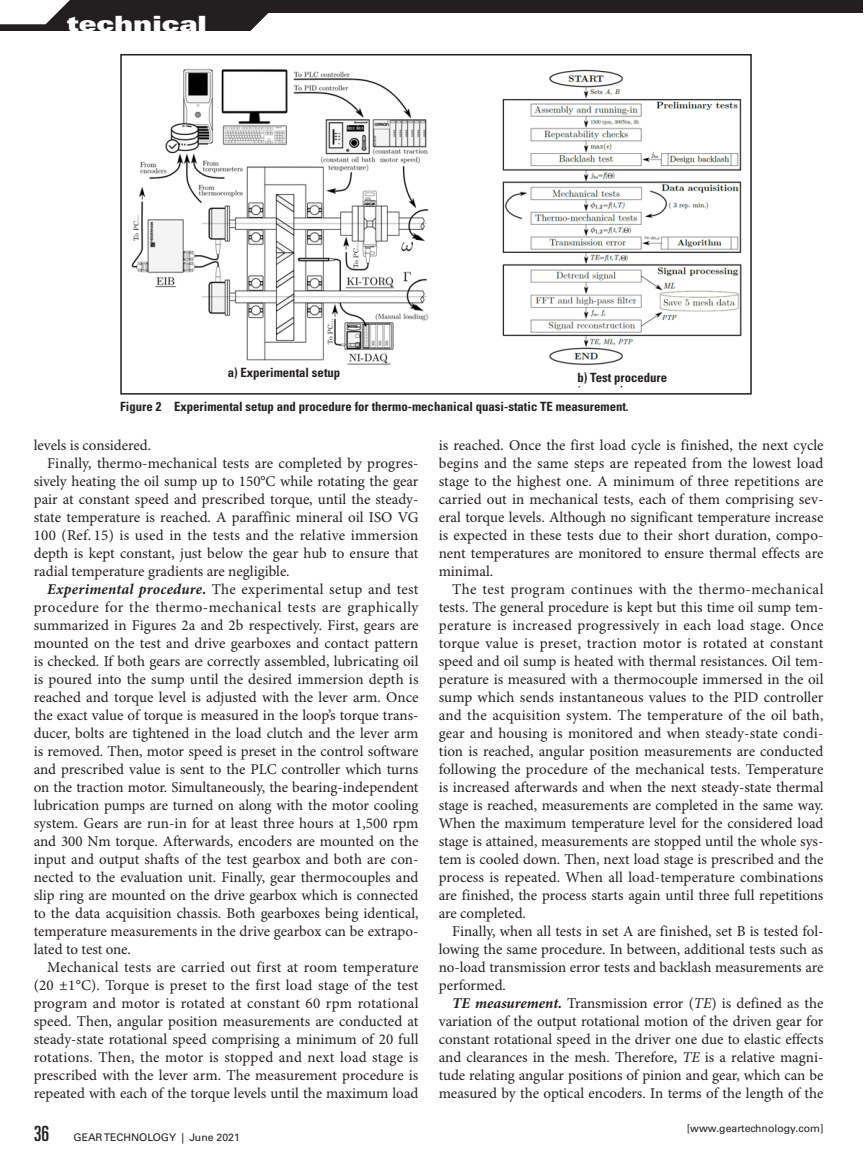
<style>
.page{position:relative;width:864px;height:1161px;background:#fff}
.page>*{position:absolute;margin:0;border:0;box-sizing:border-box;transform-origin:0 0}
.t1{font:21px "Univers LT Std X Black Ex";color:#fff}
.Body_Text{font:15px/18px "Minion Pro";color:#231f20;text-align:justify}
.Figure_Table_Caption{font:700 condensed 12.75px "Univers LT Std";color:#231f20}
.Table_Column_Header{font:700 condensed 12.75px "Univers LT Std";color:#231f20}
.t2{font:10.5px "Univers LT Std";color:#231f20}
.s1{font-weight:700;font-style:italic}
.s2{font-style:italic}
.s3{font-stretch:ultra-condensed;font-size:21px}
</style>
<div class="page">
<img style="left:131px;top:69px;width:611px;height:319px">
<div style="left:120px;top:54px;width:632px;height:341px;border:2px solid #231f20"></div>
<div style="left:126px;top:368px;width:316px;height:20px;background:#fff"></div>
<div style="left:509px;top:372px;width:227px;height:14px;background:#fff"></div>
<div style="left:0;top:0;width:301px;height:31px;background:#231f20"></div>
<svg style="left:250px;top:14px;width:51px;height:17px"></svg>
<div style="left:264px;top:0;width:599px;height:14px;background:#231f20"></div>
<svg style="left:0;top:0;width:70px;height:24px"></svg>
<h1 class="t1" style="left:67px;top:11px;width:141px">technical</h1>
<p class="Table_Column_Header" style="left:228px;top:365px;width:114px">a) Experimental setup</p>
<p class="Table_Column_Header" style="left:578px;top:369px;width:91px">b) Test procedure</p>
<p class="Figure_Table_Caption" style="left:120px;top:398px;width:510px">Figure 2 Experimental setup and procedure for thermo-mechanical quasi-static TE measurement.</p>
<p class="Body_Text" style="left:34px;top:437px;width:119px">levels is considered.</p>
<p class="Body_Text" style="left:34px;top:455px;width:386px;text-indent:14px">Finally, thermo-mechanical tests are completed by progres&shy;sively heating the oil sump up to 150°C while rotating the gear pair at constant speed and prescribed torque, until the steady&shy;state temperature is reached. A paraffinic mineral oil ISO VG 100 (Ref. 15) is used in the tests and the relative immersion depth is kept constant, just below the gear hub to ensure that radial temperature gradients are negligible.</p>
<p class="Body_Text" style="left:34px;top:581px;width:386px;text-indent:14px"><span class="s1">Experimental procedure.</span> The experimental setup and test procedure for the thermo-mechanical tests are graphically summarized in Figures 2a and 2b respectively. First, gears are mounted on the test and drive gearboxes and contact pattern is checked. If both gears are correctly assembled, lubricating oil is poured into the sump until the desired immersion depth is reached and torque level is adjusted with the lever arm. Once the exact value of torque is measured in the loop’s torque trans&shy;ducer, bolts are tightened in the load clutch and the lever arm is removed. Then, motor speed is preset in the control software and prescribed value is sent to the PLC controller which turns on the traction motor. Simultaneously, the bearing-independent lubrication pumps are turned on along with the motor cooling system. Gears are run-in for at least three hours at 1,500 rpm and 300 Nm torque. Afterwards, encoders are mounted on the input and output shafts of the test gearbox and both are con&shy;nected to the evaluation unit. Finally, gear thermocouples and slip ring are mounted on the drive gearbox which is connected to the data acquisition chassis. Both gearboxes being identical, temperature measurements in the drive gearbox can be extrapo&shy;lated to test one.</p>
<p class="Body_Text" style="left:34px;top:959px;width:386px;text-indent:14px">Mechanical tests are carried out first at room temperature (20 ±1°C). Torque is preset to the first load stage of the test program and motor is rotated at constant 60 rpm rotational speed. Then, angular position measurements are conducted at steady-state rotational speed comprising a minimum of 20 full rotations. Then, the motor is stopped and next load stage is prescribed with the lever arm. The measurement procedure is repeated with each of the torque levels until the maximum load</p>
<p class="Body_Text" style="left:439px;top:437px;width:386px">is reached. Once the first load cycle is finished, the next cycle begins and the same steps are repeated from the lowest load stage to the highest one. A minimum of three repetitions are carried out in mechanical tests, each of them comprising sev&shy;eral torque levels. Although no significant temperature increase is expected in these tests due to their short duration, compo&shy;nent temperatures are monitored to ensure thermal effects are minimal.</p>
<p class="Body_Text" style="left:439px;top:581px;width:386px;text-indent:14px">The test program continues with the thermo-mechanical tests. The general procedure is kept but this time oil sump tem&shy;perature is increased progressively in each load stage. Once torque value is preset, traction motor is rotated at constant speed and oil sump is heated with thermal resistances. Oil tem&shy;perature is measured with a thermocouple immersed in the oil sump which sends instantaneous values to the PID controller and the acquisition system. The temperature of the oil bath, gear and housing is monitored and when steady-state condi&shy;tion is reached, angular position measurements are conducted following the procedure of the mechanical tests. Temperature is increased afterwards and when the next steady-state thermal stage is reached, measurements are completed in the same way.<br>When the maximum temperature level for the considered load stage is attained, measurements are stopped until the whole sys&shy;tem is cooled down. Then, next load stage is prescribed and the process is repeated. When all load-temperature combinations are finished, the process starts again until three full repetitions are completed.</p>
<p class="Body_Text" style="left:439px;top:923px;width:386px;text-indent:14px">Finally, when all tests in set A are finished, set B is tested fol&shy;lowing the same procedure. In between, additional tests such as no-load transmission error tests and backlash measurements are performed.</p>
<p class="Body_Text" style="left:439px;top:995px;width:386px;text-indent:14px"><span class="s1">TE measurement.</span> Transmission error (<span class="s2">TE</span>) is defined as the variation of the output rotational motion of the driven gear for constant rotational speed in the driver one due to elastic effects and clearances in the mesh. Therefore, <span class="s2">TE</span> is a relative magni&shy;tude relating angular positions of pinion and gear, which can be measured by the optical encoders. In terms of the length of the</p>
<p class="t2" style="left:34px;top:1131px;width:208px"><span class="s3">36</span> GEAR TECHNOLOGY | June 2021</p>
<p class="t2" style="left:687px;top:1122px;width:138px">[www.geartechnology.com]</p>
</div>
